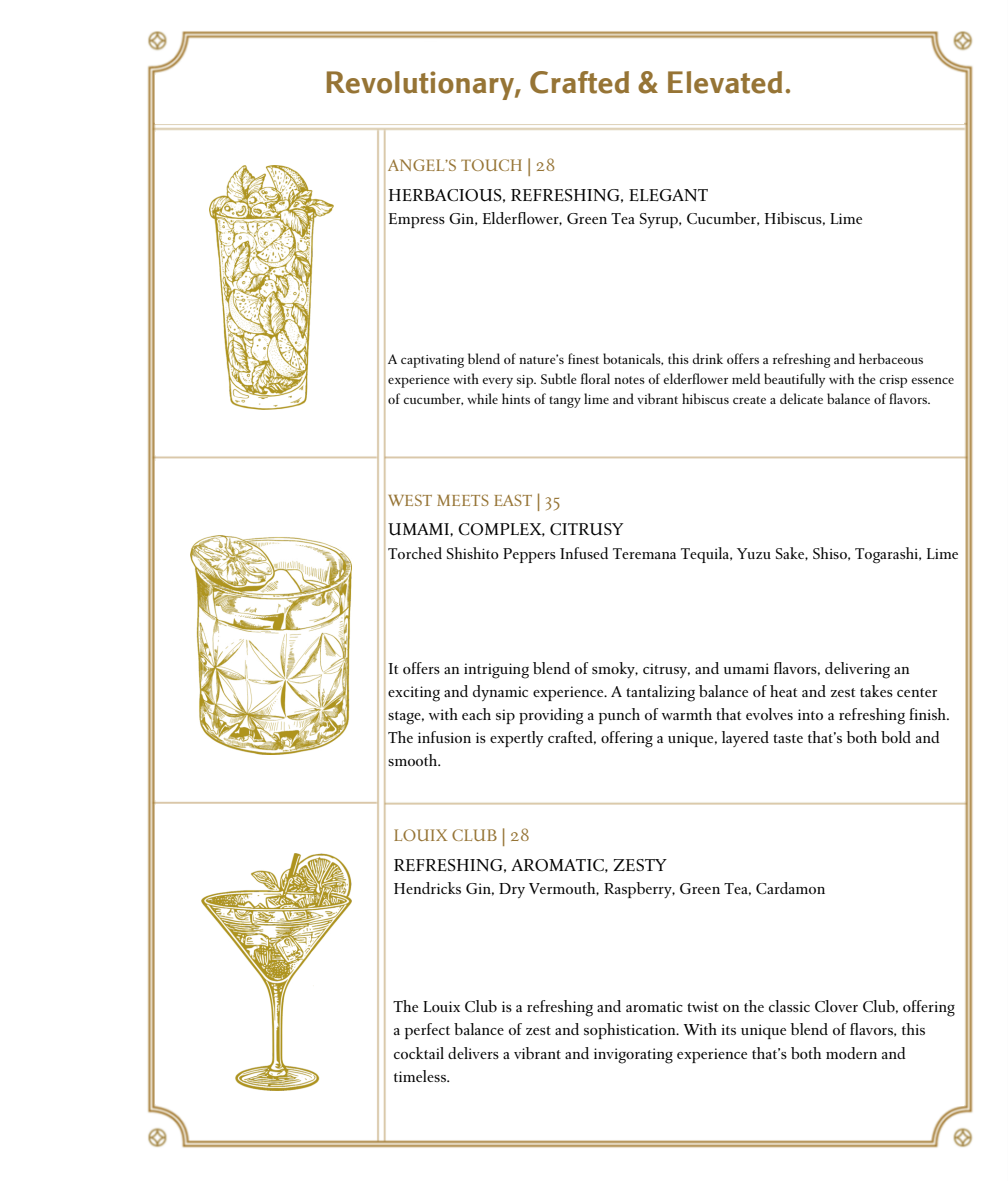
<style>
.page{position:relative;width:1008px;height:1181px;background:#fff}
.page>*{position:absolute;margin:0;border:0;box-sizing:border-box;transform-origin:0 0}
.t1{font:700 30px "Marriott";color:#967435}
.t2{font:18.6px "Roos St Regis Display";color:#000}
.t3{font:18.2px "Roos St Regis Display";color:#000}
.t4{font:17.8px "Roos St Regis Display";color:#967435}
.t5{font:17.4px "Roos St Regis Display";color:#967435}
.t6{font:17px/23px "Roos St Regis Display";color:#000}
.t7{font:16.8px "Roos St Regis Display";color:#000}
.t8{font:14.8px/19.8px "Roos St Regis Display";color:#000}
</style>
<div class="page">
<img style="left:147px;top:31px;width:826px;height:1117px">
<div style="left:191px;top:43px;width:740px;height:81px;background:#fff"></div>
<div style="left:156px;top:75px;width:808px;height:49px;background:#fff"></div>
<div style="left:386px;top:133px;width:577px;height:323px;background:#fff"></div>
<div style="left:388px;top:461px;width:577px;height:340px;background:#fff"></div>
<div style="left:388px;top:808px;width:576px;height:298px;background:#fff"></div>
<div style="left:388px;top:1088px;width:543px;height:50px;background:#fff"></div>
<div style="left:155px;top:805px;width:220px;height:299px;background:#fff"></div>
<div style="left:191px;top:1088px;width:184px;height:50px;background:#fff"></div>
<div style="left:156px;top:461px;width:220px;height:338px;background:#fff"></div>
<div style="left:155px;top:132px;width:220px;height:323px;background:#fff"></div>
<img style="left:209px;top:165px;width:125px;height:245px">
<img style="left:201px;top:854px;width:150px;height:236px">
<img style="left:191px;top:536px;width:160px;height:219px">
<h1 class="t1" style="left:324px;top:63px;width:469px">Revolutionary, Crafted &amp; Elevated.</h1>
<p class="t4" style="left:388px;top:155px;width:169px">ANGEL’S TOUCH | 28</p>
<p class="t2" style="left:388px;top:184px;width:322px">HERBACIOUS, REFRESHING, ELEGANT</p>
<p class="t6" style="left:388px;top:208px;width:476px">Empress Gin, Elderflower, Green Tea Syrup, Cucumber, Hibiscus, Lime</p>
<p class="t8" style="left:388px;top:350px;width:568px">A captivating blend of nature’s finest botanicals, this drink offers a refreshing and herbaceous experience with every sip. Subtle floral notes of elderflower meld beautifully with the crisp essence of cucumber, while hints of tangy lime and vibrant hibiscus create a delicate balance of flavors.</p>
<p class="t5" style="left:388px;top:491px;width:174px">WEST MEETS EAST | 35</p>
<p class="t3" style="left:388px;top:519px;width:237px">UMAMI, COMPLEX, CITRUSY</p>
<p class="t7" style="left:388px;top:543px;width:572px">Torched Shishito Peppers Infused Teremana Tequila, Yuzu Sake, Shiso, Togarashi, Lime</p>
<p class="t6" style="left:388px;top:657px;width:563px">It offers an intriguing blend of smoky, citrusy, and umami flavors, delivering an exciting and dynamic experience. A tantalizing balance of heat and zest takes center stage, with each sip providing a punch of warmth that evolves into a refreshing finish.<br>The infusion is expertly crafted, offering a unique, layered taste that’s both bold and smooth.</p>
<p class="t4" style="left:394px;top:825px;width:138px">LOUIX CLUB | 28</p>
<p class="t2" style="left:394px;top:854px;width:274px">REFRESHING, AROMATIC, ZESTY</p>
<p class="t6" style="left:394px;top:877px;width:434px">Hendricks Gin, Dry Vermouth, Raspberry, Green Tea, Cardamon</p>
<p class="t6" style="left:394px;top:995px;width:563px">The Louix Club is a refreshing and aromatic twist on the classic Clover Club, offering a perfect balance of zest and sophistication. With its unique blend of flavors, this cocktail delivers a vibrant and invigorating experience that’s both modern and timeless.</p>
</div>
